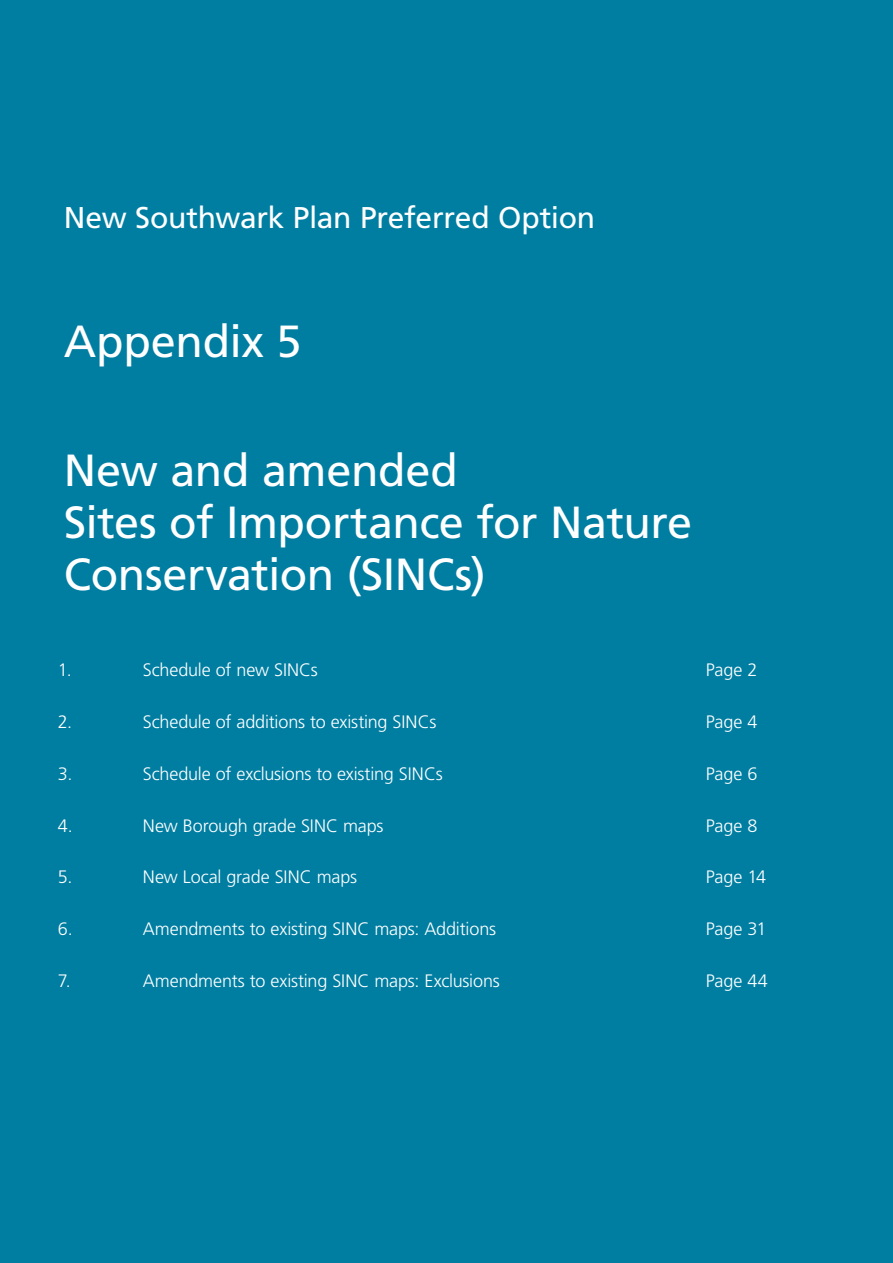
<style>
.page{position:relative;width:893px;height:1263px;background:#007ea2}
.page>*{position:absolute;margin:0;border:0;box-sizing:border-box;transform-origin:0 0}
.t1{font:45px/51.8px "Frutiger LT Std";letter-spacing:-.01em;color:#fff}
.t2{font:30px "Frutiger LT Std";letter-spacing:-.01em;color:#fff}
.t3{font:300 18px "Frutiger LT Std";letter-spacing:-.01em;color:#fff}
</style>
<div class="page">
<h2 class="t2" style="left:64px;top:200px;width:533px">New Southwark Plan Preferred Option</h2>
<h1 class="t1" style="left:64px;top:316px;width:239px">Appendix 5</h1>
<h1 class="t1" style="left:64px;top:445px;width:630px">New and amended<br>Sites of Importance for Nature<br>Conservation (SINCs)</h1>
<p class="t3" style="left:58px;top:660px;width:15px">1.</p>
<p class="t3" style="left:143px;top:660px;width:176px">Schedule of new SINCs</p>
<p class="t3" style="left:706px;top:660px;width:53px">Page 2</p>
<p class="t3" style="left:58px;top:712px;width:16px">2.</p>
<p class="t3" style="left:143px;top:712px;width:295px">Schedule of additions to existing SINCs</p>
<p class="t3" style="left:706px;top:712px;width:53px">Page 4</p>
<p class="t3" style="left:58px;top:763px;width:16px">3.</p>
<p class="t3" style="left:143px;top:763px;width:301px">Schedule of exclusions to existing SINCs</p>
<p class="t3" style="left:706px;top:763px;width:53px">Page 6</p>
<p class="t3" style="left:58px;top:815px;width:16px">4.</p>
<p class="t3" style="left:143px;top:815px;width:242px">New Borough grade SINC maps</p>
<p class="t3" style="left:706px;top:815px;width:53px">Page 8</p>
<p class="t3" style="left:58px;top:867px;width:16px">5.</p>
<p class="t3" style="left:143px;top:867px;width:216px">New Local grade SINC maps</p>
<p class="t3" style="left:706px;top:867px;width:62px">Page 14</p>
<p class="t3" style="left:58px;top:919px;width:16px">6.</p>
<p class="t3" style="left:143px;top:919px;width:355px">Amendments to existing SINC maps: Additions</p>
<p class="t3" style="left:706px;top:919px;width:62px">Page 31</p>
<p class="t3" style="left:58px;top:970px;width:14px">7.</p>
<p class="t3" style="left:143px;top:970px;width:358px">Amendments to existing SINC maps: Exclusions</p>
<p class="t3" style="left:706px;top:970px;width:63px">Page 44</p>
</div>
